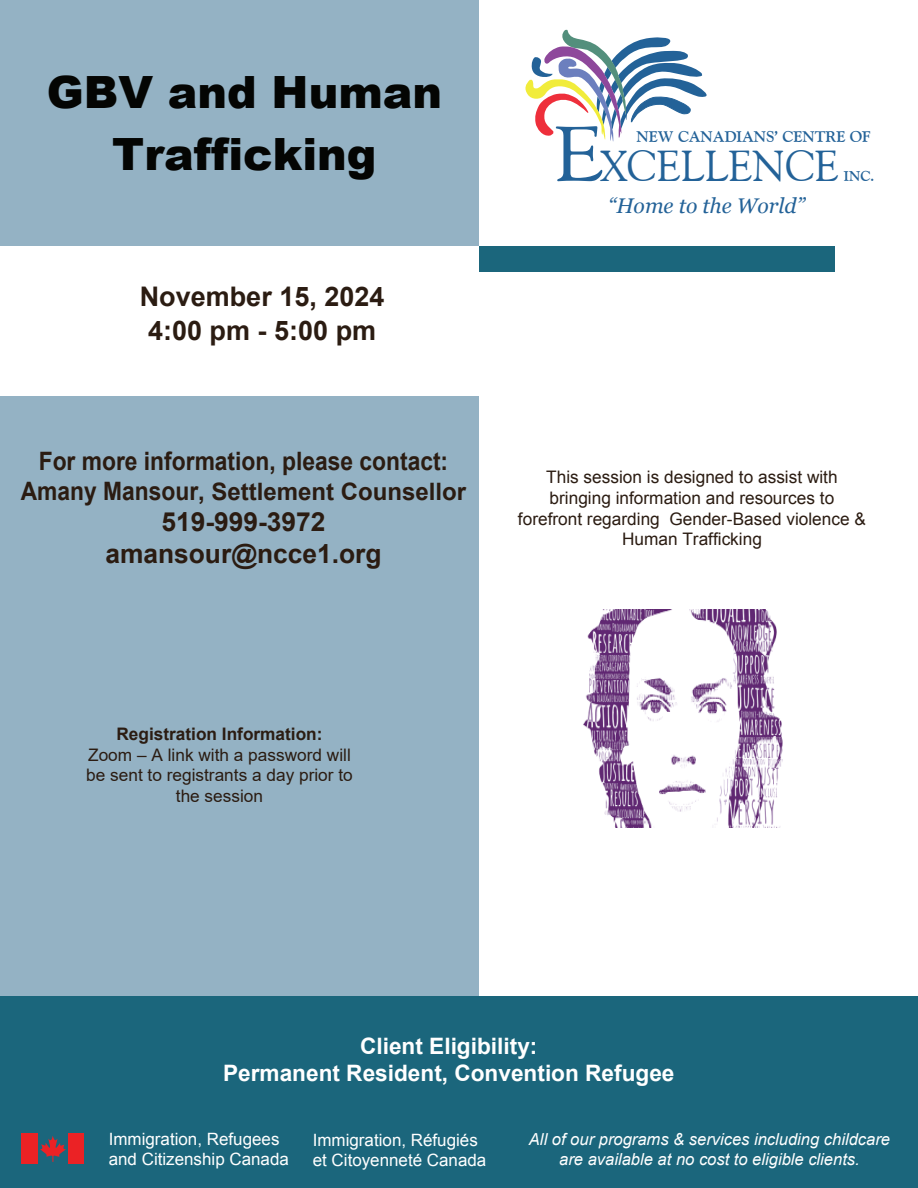
<style>
.page{position:relative;width:918px;height:1188px;background:#fff}
.page>*{position:absolute;margin:0;border:0;box-sizing:border-box;transform-origin:0 0}
.t1{font:900 44.55px/62.8px "Arial";color:#040503;text-align:center}
.t2{font:43.2px "Goudy Old Style BT";color:#236298}
.t3{font:700 27px/33.6px "Arial";color:#2b1c12;text-align:center}
.t4{font:700 26.4px/31.7px "Arial";color:#2b1c12;text-align:center}
.t5{font:700 25.35px "Arial";color:#2b1c12;scale:.9 1}
.t6{font:700 24px "Arial";color:#2b1c12}
.t7{font:700 22.65px/27.2px "Arial";color:#fff;text-align:center}
.t8{font:italic 21.15px "Georgia";color:#236298}
.t9{font:17.25px/20.7px "Arial";color:#2b1c12;text-align:center}
.t10{font:700 17.25px "Arial";color:#2b1c12}
.t11{font:16.95px/20.4px "Arial";color:#fff}
.t12{font:italic 16.5px/19.8px "Arial";color:#fff;text-align:center}
.t13{font:700 15.45px "Goudy Old Style BT";color:#236298}
.t14{font:700 14.25px "Goudy Old Style BT";color:#236298}
.s1{font-size:25.35px}
.s2{font-style:inherit}
.s3{font-size:77.85px}
</style>
<div class="page">
<div style="left:1px;top:0;width:478px;height:1188px;background:#94b2c4"></div>
<div style="left:0;top:996px;width:918px;height:192px;background:#1b667c"></div>
<div style="left:0;top:246px;width:479px;height:150px;background:#fff"></div>
<div style="left:479px;top:246px;width:356px;height:25px;background:#1b667c"></div>
<svg style="left:40px;top:1136px;width:26px;height:26px"></svg>
<div style="left:22px;top:1133px;width:16px;height:31px;background:#eb2225"></div>
<div style="left:68px;top:1133px;width:16px;height:31px;background:#eb2225"></div>
<svg style="left:525px;top:30px;width:182px;height:111px"></svg>
<img style="left:583px;top:610px;width:200px;height:218px">
<h1 class="t1" style="left:47px;top:59px;width:397px">GBV and Human<br>Trafficking</h1>
<h3 class="t3" style="left:140px;top:281px;width:246px">November 15, 2024<br>4:00 pm - 5:00 pm</h3>
<h3 class="t5" style="left:39px;top:444px;width:457px">For more information, please contact:</h3>
<h3 class="t6" style="left:21px;top:476px;width:447px"><span class="s1">Amany Mansour</span><span class="s2">,</span> Settlement Counsellor</h3>
<h3 class="t4" style="left:105px;top:507px;width:278px">519-999-3972 amansour@ncce1.org</h3>
<h2 class="t2" style="left:554px;top:139px;width:287px"><span class="s3">E</span>XCELLENCE</h2>
<p class="t13" style="left:637px;top:127px;width:236px">NEW CANADIANS’ CENTRE OF</p>
<p class="t14" style="left:844px;top:167px;width:32px">INC.</p>
<p class="t8" style="left:608px;top:190px;width:198px">“Home to the World”</p>
<p class="t9" style="left:518px;top:467px;width:350px">This session is designed to assist with bringing information and resources to forefront regarding Gender-Based violence &amp; Human Trafficking</p>
<p class="t10" style="left:117px;top:722px;width:208px">Registration Information:</p>
<p class="t9" style="left:86px;top:744px;width:268px">Zoom – A link with a password will be sent to registrants a day prior to the session</p>
<h3 class="t7" style="left:223px;top:1033px;width:453px">Client Eligibility:<br>Permanent Resident, Convention Refugee</h3>
<p class="t11" style="left:109px;top:1129px;width:182px">Immigration, Refugees and Citizenship Canada</p>
<p class="t11" style="left:313px;top:1130px;width:175px">Immigration, Réfugiés et Citoyenneté Canada</p>
<p class="t12" style="left:529px;top:1130px;width:363px">All of our programs &amp; services including childcare are available at no cost to eligible clients.</p>
</div>
